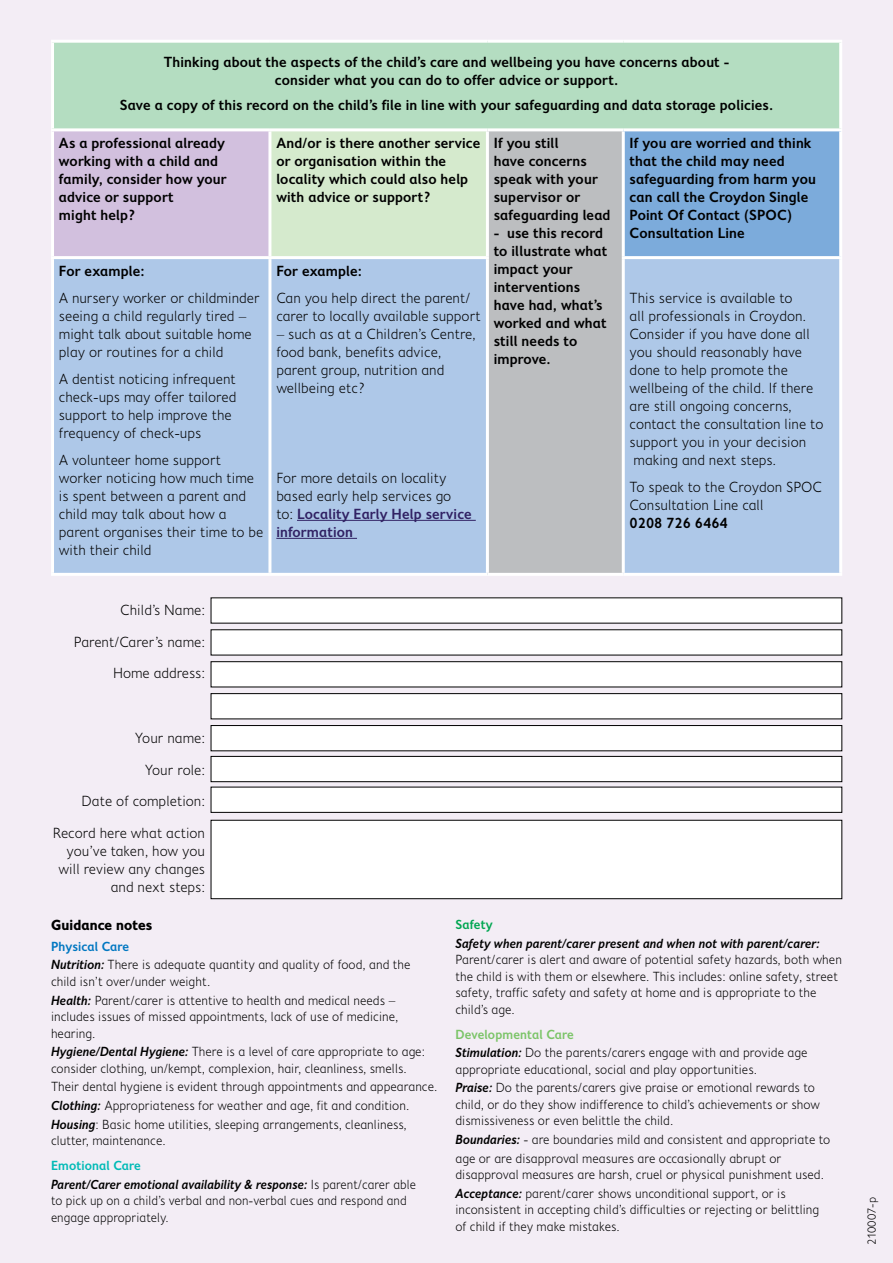
<style>
.page{position:relative;width:893px;height:1263px;background:#f3edf5}
.page>*{position:absolute;margin:0;border:0;box-sizing:border-box;transform-origin:0 0}
.t1{font:300 15px/18px "Fiendstar";color:#000}
.t2{font:600 15px/18px "Fiendstar";color:#000}
.t3{font:700 15px "Fiendstar";letter-spacing:-.01em;color:#000}
.t4{font:300 13.5px/18.6px "Fiendstar";color:#000}
.t5{font:italic 600 13.5px/18.6px "Fiendstar";color:#000;scale:.96 1}
.t6{font:300 13.5px/16.5px "Fiendstar";color:#000;scale:.96 1}
.t7{font:italic 600 13.5px "Fiendstar";color:#000}
.t8{font:600 13.5px "Fiendstar";color:#00a651}
.t9{font:300 12px "Fiendstar";color:#000}
.s1{font-weight:600;color:#312264}
.s2{font-weight:600;color:#0077c1}
.s3{font-weight:600;font-style:italic}
.s4{font-style:normal;color:#00bab6}
.s5{font-weight:300;font-style:normal}
.s6{font-weight:600;color:#7bc468}
</style>
<div class="page">
<div style="left:53px;top:41px;width:788px;height:89px;background:#b4ddc1"></div>
<div style="left:53px;top:130px;width:217px;height:128px;background:#d2c0de"></div>
<div style="left:270px;top:130px;width:217px;height:128px;background:#d5eacd"></div>
<div style="left:487px;top:130px;width:136px;height:444px;background:#bcbec0"></div>
<div style="left:623px;top:130px;width:218px;height:128px;background:#7cabdb"></div>
<svg style="left:54px;top:258px;width:785px;height:315px;fill:#aec8e8"></svg>
<hr style="left:51px;top:40px;width:219px;height:3px;background:#fff">
<hr style="left:51px;top:43px;width:3px;height:85px;background:#fff">
<hr style="left:270px;top:40px;width:217px;height:3px;background:#fff">
<hr style="left:487px;top:40px;width:136px;height:3px;background:#fff">
<hr style="left:623px;top:40px;width:219px;height:3px;background:#fff">
<hr style="left:839px;top:43px;width:3px;height:85px;background:#fff">
<hr style="left:51px;top:128px;width:219px;height:3px;background:#fff">
<hr style="left:51px;top:131px;width:3px;height:125px;background:#fff">
<hr style="left:270px;top:128px;width:217px;height:3px;background:#fff">
<hr style="left:268px;top:131px;width:3px;height:125px;background:#fff">
<hr style="left:487px;top:128px;width:136px;height:3px;background:#fff">
<hr style="left:486px;top:131px;width:3px;height:125px;background:#fff">
<hr style="left:623px;top:128px;width:219px;height:3px;background:#fff">
<hr style="left:622px;top:131px;width:3px;height:125px;background:#fff">
<hr style="left:839px;top:131px;width:3px;height:125px;background:#fff">
<hr style="left:51px;top:256px;width:219px;height:3px;background:#fff">
<hr style="left:51px;top:259px;width:3px;height:314px;background:#fff">
<hr style="left:270px;top:256px;width:219px;height:3px;background:#fff">
<hr style="left:268px;top:259px;width:3px;height:314px;background:#fff">
<hr style="left:486px;top:259px;width:3px;height:314px;background:#fff">
<hr style="left:622px;top:256px;width:220px;height:3px;background:#fff">
<hr style="left:622px;top:259px;width:3px;height:314px;background:#fff">
<hr style="left:839px;top:259px;width:3px;height:314px;background:#fff">
<hr style="left:51px;top:573px;width:219px;height:3px;background:#fff">
<hr style="left:270px;top:573px;width:217px;height:3px;background:#fff">
<hr style="left:487px;top:573px;width:136px;height:3px;background:#fff">
<hr style="left:623px;top:573px;width:219px;height:3px;background:#fff">
<hr style="left:297px;top:520px;width:179px;height:1px;background:#312264">
<hr style="left:276px;top:538px;width:81px;height:1px;background:#312264">
<div style="left:211px;top:598px;width:631px;height:25px;background:#fff"></div>
<div style="left:211px;top:630px;width:631px;height:25px;background:#fff"></div>
<div style="left:211px;top:756px;width:631px;height:26px;background:#fff"></div>
<div style="left:211px;top:756px;width:631px;height:26px;border:1px solid #000"></div>
<div style="left:211px;top:725px;width:631px;height:26px;background:#fff"></div>
<div style="left:211px;top:725px;width:631px;height:26px;border:1px solid #000"></div>
<div style="left:211px;top:694px;width:631px;height:25px;background:#fff"></div>
<div style="left:211px;top:693px;width:631px;height:26px;border:1px solid #000"></div>
<div style="left:211px;top:662px;width:631px;height:25px;background:#fff"></div>
<div style="left:211px;top:661px;width:631px;height:26px;border:1px solid #000"></div>
<div style="left:211px;top:787px;width:631px;height:25px;background:#fff"></div>
<div style="left:211px;top:787px;width:631px;height:26px;border:1px solid #000"></div>
<div style="left:211px;top:820px;width:631px;height:79px;background:#fff"></div>
<div style="left:211px;top:820px;width:631px;height:79px;border:1px solid #000"></div>
<p class="t2" style="left:164px;top:53px;width:567px;text-align:center">Thinking about the aspects of the child’s care and wellbeing you have concerns about - consider what you can do to offer advice or support.</p>
<p class="t2" style="left:120px;top:96px;width:655px">Save a copy of this record on the child’s file in line with your safeguarding and data storage policies.</p>
<p class="t2" style="left:59px;top:134px;width:169px">As a professional already working with a child and family, consider how your advice or support<br>might help?</p>
<p class="t2" style="left:276px;top:134px;width:206px">And/or is there another service or organisation within the locality which could also help with advice or support?</p>
<p class="t2" style="left:494px;top:134px;width:118px">If you still<br>have concerns speak with your supervisor or safeguarding lead</p>
<p class="t2" style="left:494px;top:224px;width:115px">- use this record to illustrate what impact your interventions have had, what’s worked and what still needs to improve.</p>
<p class="t2" style="left:630px;top:134px;width:188px">If you are worried and think that the child may need safeguarding from harm you can call the Croydon Single<br>Point Of Contact (SPOC)<br>Consultation Line</p>
<p class="t2" style="left:59px;top:262px;width:87px">For example:</p>
<p class="t1" style="left:59px;top:289px;width:202px">A nursery worker or childminder seeing a child regularly tired – might talk about suitable home play or routines for a child</p>
<p class="t1" style="left:59px;top:370px;width:179px">A dentist noticing infrequent check-ups may offer tailored support to help improve the frequency of check-ups</p>
<p class="t1" style="left:59px;top:451px;width:206px">A volunteer home support worker noticing how much time is spent between a parent and child may talk about how a parent organises their time to be with their child</p>
<p class="t2" style="left:276px;top:262px;width:87px">For example:</p>
<p class="t1" style="left:276px;top:289px;width:206px">Can you help direct the parent/ carer to locally available support</p>
<p class="t1" style="left:276px;top:325px;width:201px">– such as at a Children’s Centre, food bank, benefits advice, parent group, nutrition and wellbeing etc?</p>
<p class="t1" style="left:630px;top:289px;width:195px">This service is available to<br>all professionals in Croydon.<br>Consider if you have done all you should reasonably have done to help promote the wellbeing of the child. If there are still ongoing concerns, contact the consultation line to support you in your decision making and next steps.</p>
<p class="t1" style="left:630px;top:478px;width:194px">To speak to the Croydon SPOC<br>Consultation Line call</p>
<p class="t2" style="left:630px;top:513px;width:100px">0208 726 6464</p>
<p class="t1" style="left:276px;top:469px;width:197px">For more details on locality based early help services go<br>to: <span class="s1">Locality Early Help service information</span></p>
<p class="t1" style="left:74px;top:595px;width:133px;line-height:31.5px;text-align:right">Child’s Name:<br>Parent/Carer’s name:<br>Home address:</p>
<p class="t1" style="left:53px;top:722px;width:154px;line-height:31.5px;text-align:right">Your name:<br>Your role:<br>Date of completion:<br>Record here what action</p>
<p class="t1" style="left:59px;top:841px;width:148px;text-align:right">you’ve taken, how you will review any changes and next steps:</p>
<p class="t3" style="left:51px;top:916px;width:103px">Guidance notes</p>
<p class="t4" style="left:51px;top:937px;width:361px"><span class="s2">Physical Care<br></span><span class="s3">Nutrition:</span> There is adequate quantity and quality of food, and the</p>
<p class="t4" style="left:51px;top:972px;width:346px">child isn’t over/under weight.<br><span class="s3">Health:</span> Parent/carer is attentive to health and medical needs –</p>
<p class="t4" style="left:51px;top:1008px;width:349px;line-height:16.5px">includes issues of missed appointments, lack of use of medicine, hearing.</p>
<p class="t4" style="left:51px;top:1043px;width:375px;line-height:16.5px"><span class="s3">Hygiene/Dental Hygiene:</span> There is a level of care appropriate to age: consider clothing, un/kempt, complexion, hair, cleanliness, smells.</p>
<p class="t4" style="left:51px;top:1077px;width:388px">Their dental hygiene is evident through appointments and appearance.<br><span class="s3">Clothing:</span> Appropriateness for weather and age, fit and condition.<br><span class="s3">Housing</span>: Basic home utilities, sleeping arrangements, cleanliness,</p>
<p class="t4" style="left:51px;top:1131px;width:116px">clutter, maintenance.</p>
<p class="t5" style="left:51px;top:1156px;width:382px"><span class="s4">Emotional Care<br></span>Parent/Carer emotional availability &amp; response: <span class="s5">Is parent/carer able</span></p>
<p class="t6" style="left:51px;top:1192px;width:372px">to pick up on a child’s verbal and non-verbal cues and respond and engage appropriately.</p>
<p class="t8" style="left:455px;top:917px;width:39px">Safety</p>
<p class="t7" style="left:455px;top:935px;width:366px">Safety when parent/carer present and when not with parent/carer:</p>
<p class="t4" style="left:455px;top:951px;width:388px;line-height:16.5px">Parent/carer is alert and aware of potential safety hazards, both when the child is with them or elsewhere. This includes: online safety, street safety, traffic safety and safety at home and is appropriate to the child’s age.</p>
<p class="t4" style="left:455px;top:1025px;width:353px"><span class="s6">Developmental Care<br></span><span class="s3">Stimulation:</span> Do the parents/carers engage with and provide age</p>
<p class="t4" style="left:455px;top:1060px;width:361px">appropriate educational, social and play opportunities.<br><span class="s3">Praise:</span> Do the parents/carers give praise or emotional rewards to</p>
<p class="t4" style="left:455px;top:1096px;width:366px;line-height:16.5px">child, or do they show indifference to child’s achievements or show dismissiveness or even belittle the child.</p>
<p class="t4" style="left:455px;top:1130px;width:376px"><span class="s3">Boundaries:</span> - are boundaries mild and consistent and appropriate to age or are disapproval measures are occasionally abrupt or</p>
<p class="t4" style="left:455px;top:1165px;width:370px">disapproval measures are harsh, cruel or physical punishment used.<br><span class="s3">Acceptance:</span> parent/carer shows unconditional support, or is</p>
<p class="t4" style="left:455px;top:1201px;width:365px;line-height:17.2px">inconsistent in accepting child’s difficulties or rejecting or belittling of child if they make mistakes.</p>
<p class="t9" style="left:865px;top:1245px;width:50px;rotate:-90deg">210007-p</p>
</div>
